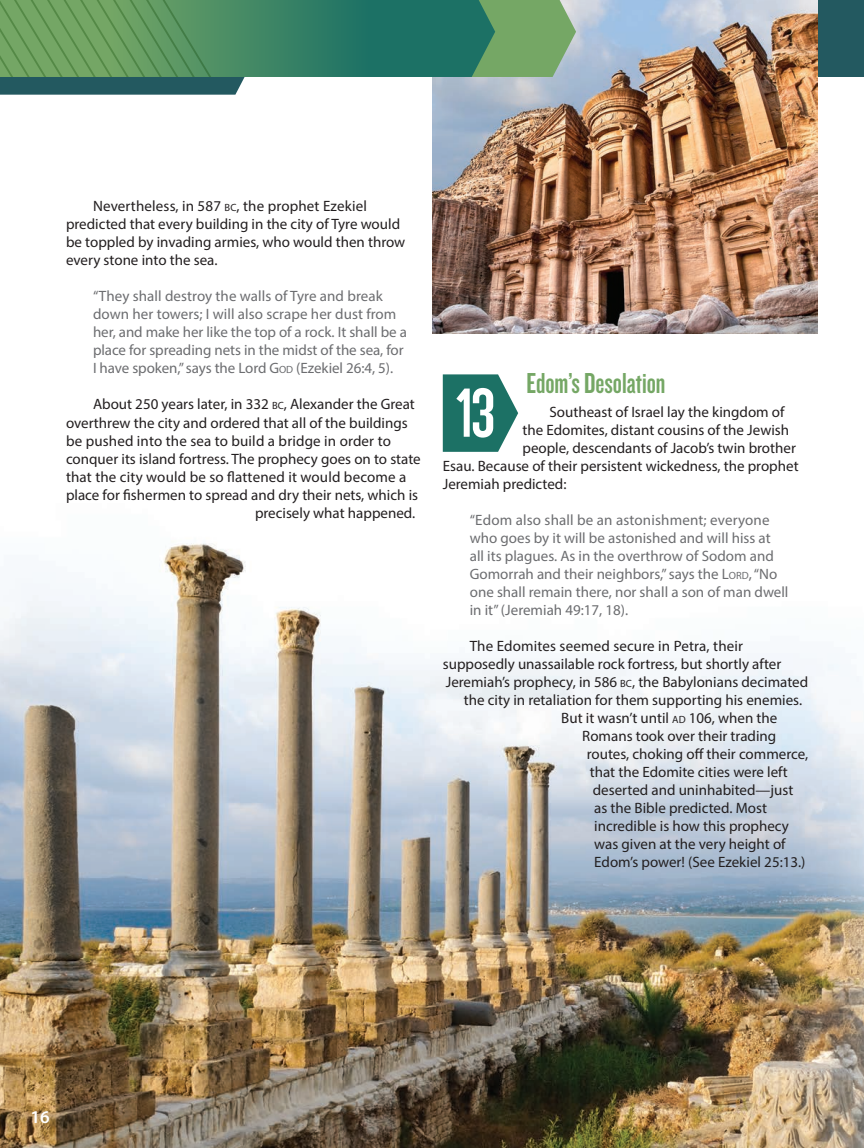
<style>
.page{position:relative;width:864px;height:1148px;background:#fff}
.page>*{position:absolute;margin:0;border:0;box-sizing:border-box;transform-origin:0 0}
.Prophecy_Number{font:69px "Robinson";color:#fff}
.Section_2_Subheaders{font:30px "Knockout HTF48 Featherweight";color:#75a765}
.Page_Number__L{font:600 18px "Myriad Pro";color:#fff}
.Main_Body_Text{font:15px/18px "Myriad Pro";color:#231f20}
.Scripture_Indent{font:15px/18px "Myriad Pro";color:#6c6d70}
.s1{font-size:10.5px}
.s2{font-style:inherit}
.s3{font-family:"Knockout HTF48 Featherweight";font-size:72px}
</style>
<div class="page">
<div style="left:584px;top:0;width:280px;height:77px;background:#235960"></div>
<img style="left:432px;top:0;width:386px;height:334px">
<img style="left:0;top:543px;width:864px;height:605px">
<svg style="left:443px;top:374px;width:75px;height:78px;background:#3b847a"></svg>
<svg style="left:495px;top:0;width:81px;height:77px;background:#7eab73"></svg>
<svg style="left:0;top:0;width:495px;height:95px;background:#538f71"></svg>
<p class="Main_Body_Text" style="left:66px;top:197px;width:341px;text-indent:27px">Nevertheless, in 587 <span class="s1">BC</span>, the prophet Ezekiel predicted that every building in the city of Tyre would be toppled by invading armies, who would then throw every stone into the sea.</p>
<p class="Scripture_Indent" style="left:93px;top:287px;width:315px">“They shall destroy the walls of Tyre and break down her towers; I will also scrape her dust from her, and make her like the top of a rock. It shall be a place for spreading nets in the midst of the sea, for I have spoken,” says the Lord <span class="s2">G</span><span class="s1">OD</span> (Ezekiel 26:4, 5).</p>
<p class="Main_Body_Text" style="left:93px;top:395px;width:323px">About 250 years later, in 332 <span class="s1">BC</span>, Alexander the Great</p>
<p class="Main_Body_Text" style="left:66px;top:413px;width:343px">overthrew the city and ordered that all of the buildings</p>
<p class="Main_Body_Text" style="left:66px;top:431px;width:326px">be pushed into the sea to build a bridge in order to</p>
<p class="Main_Body_Text" style="left:66px;top:449px;width:356px">conquer its island fortress. The prophecy goes on to state</p>
<p class="Main_Body_Text" style="left:66px;top:467px;width:342px">that the city would be so flattened it would become a</p>
<p class="Main_Body_Text" style="left:66px;top:485px;width:354px">place for fishermen to spread and dry their nets, which is</p>
<p class="Main_Body_Text" style="left:255px;top:503px;width:161px">precisely what happened.</p>
<p class="Section_2_Subheaders" style="left:526px;top:368px;width:141px">Edom’s Desolation</p>
<p class="Main_Body_Text" style="left:550px;top:402px;width:237px">Southeast of Israel lay the kingdom of</p>
<p class="Main_Body_Text" style="left:523px;top:420px;width:268px">the Edomites, distant cousins of the Jewish</p>
<p class="Main_Body_Text" style="left:523px;top:438px;width:275px">people, descendants of Jacob’s twin brother</p>
<p class="Main_Body_Text" style="left:443px;top:456px;width:357px">Esau. Because of their persistent wickedness, the prophet</p>
<p class="Main_Body_Text" style="left:443px;top:474px;width:125px">Jeremiah predicted:</p>
<p class="Scripture_Indent" style="left:470px;top:510px;width:320px">“Edom also shall be an astonishment; everyone who goes by it will be astonished and will hiss at all its plagues. As in the overthrow of Sodom and Gomorrah and their neighbors,” says the <span class="s2">L</span><span class="s1">ORD</span>, “No one shall remain there, nor shall a son of man dwell in it” (Jeremiah 49:17, 18).</p>
<p class="Main_Body_Text" style="left:470px;top:636px;width:275px">The Edomites seemed secure in Petra, their</p>
<p class="Main_Body_Text" style="left:443px;top:654px;width:340px">supposedly unassailable rock fortress, but shortly after</p>
<p class="Main_Body_Text" style="left:446px;top:672px;width:364px">Jeremiah’s prophecy, in 586 <span class="s1">BC</span><span class="s2">,</span> the Babylonians decimated</p>
<p class="Main_Body_Text" style="left:464px;top:690px;width:339px">the city in retaliation for them supporting his enemies.</p>
<p class="Main_Body_Text" style="left:561px;top:708px;width:218px">But it wasn’t until <span class="s1">AD</span> 106, when the</p>
<p class="Main_Body_Text" style="left:582px;top:726px;width:196px">Romans took over their trading</p>
<p class="Main_Body_Text" style="left:587px;top:744px;width:223px">routes, choking off their commerce,</p>
<p class="Main_Body_Text" style="left:590px;top:762px;width:199px">that the Edomite cities were left</p>
<p class="Main_Body_Text" style="left:593px;top:780px;width:202px">deserted and uninhabited—just</p>
<p class="Main_Body_Text" style="left:594px;top:798px;width:174px">as the Bible predicted. Most</p>
<p class="Main_Body_Text" style="left:594px;top:816px;width:196px">incredible is how this prophecy</p>
<p class="Main_Body_Text" style="left:594px;top:834px;width:193px">was given at the very height of</p>
<p class="Main_Body_Text" style="left:594px;top:852px;width:213px">Edom’s power! (See Ezekiel 25:13.)</p>
<p class="Prophecy_Number" style="left:455px;top:378px;width:42px">1<span class="s3">3</span></p>
<p class="Page_Number__L" style="left:30px;top:1105px;width:21px">16</p>
</div>
